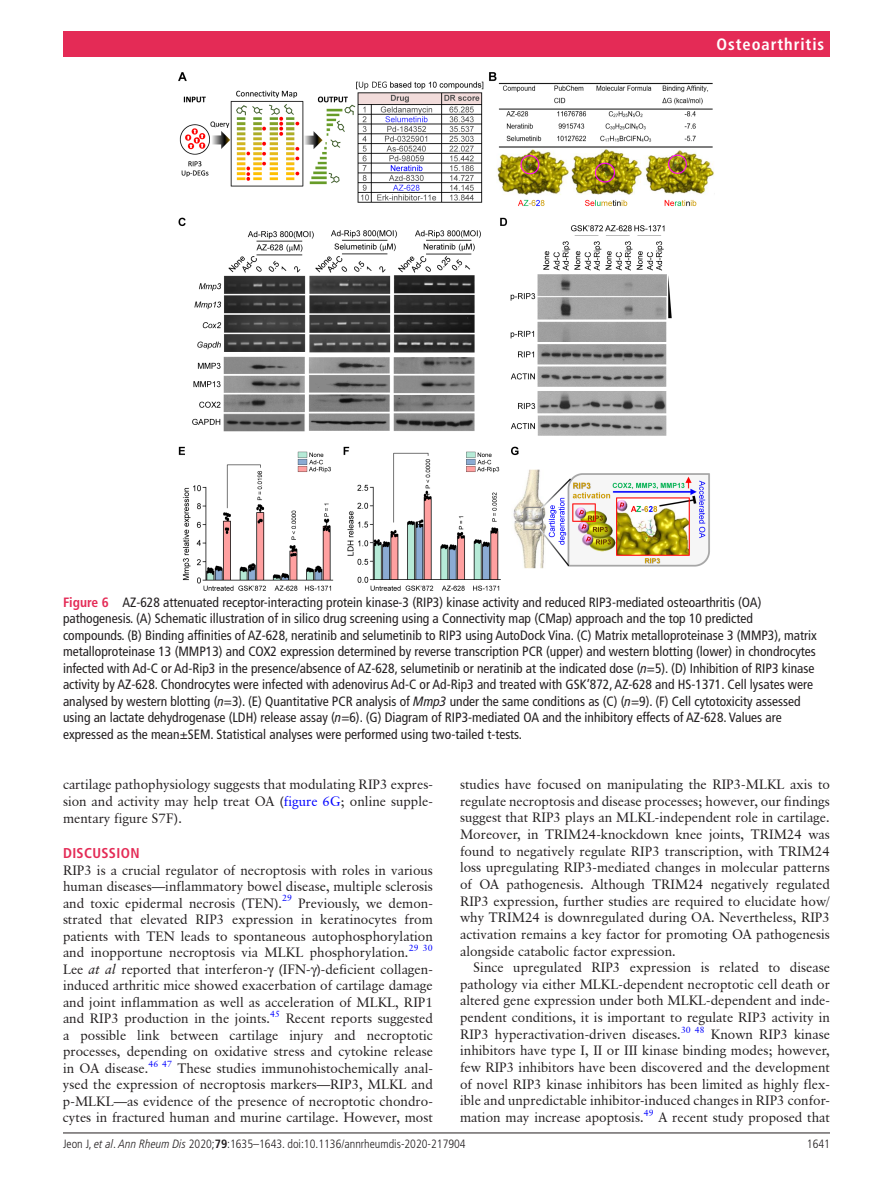
<style>
.page{position:relative;width:893px;height:1191px;background:#fff}
.page>*{position:absolute;margin:0;border:0;box-sizing:border-box;transform-origin:0 0}
.t1{font:700 condensed 16.5px "Frutiger LT Pro";letter-spacing:.055em;color:#fff}
.t2{font:700 condensed 14.25px "Frutiger LT Pro";letter-spacing:.025em;color:#e42b56}
.t3{font:13.5px/16.6px "Classical Garamond BT";color:#231f20;text-align:justify}
.t4{font:condensed 13.5px/16.5px "Frutiger LT Pro";color:#231f20}
.t5{font:300 condensed 12px "Frutiger LT Pro";color:#231f20}
.s1{font-weight:700;color:#e42b56}
.s2{font-style:italic}
.s3{color:#00f}
.s4{font-weight:700}
</style>
<div class="page">
<hr style="left:63px;top:1132px;width:767px;height:1px;background:#231f20">
<div style="left:63px;top:31px;width:767px;height:25px;background:#e42b56"></div>
<img style="left:178px;top:72px;width:536px;height:518px">
<p class="t1" style="left:717px;top:34px;width:109px">Osteoarthritis</p>
<p class="t4" style="left:63px;top:594px;width:755px"><span class="s1">Figure 6</span> AZ-628 attenuated receptor-interacting protein kinase-3 (RIP3) kinase activity and reduced RIP3-mediated osteoarthritis (OA) pathogenesis. (A) Schematic illustration of in silico drug screening using a Connectivity map (CMap) approach and the top 10 predicted compounds. (B) Binding affinities of AZ-628, neratinib and selumetinib to RIP3 using AutoDock Vina. (C) Matrix metalloproteinase 3 (MMP3), matrix metalloproteinase 13 (MMP13) and COX2 expression determined by reverse transcription PCR (upper) and western blotting (lower) in chondrocytes infected with Ad-C or Ad-Rip3 in the presence/absence of AZ-628, selumetinib or neratinib at the indicated dose (<span class="s2">n</span>=5). (D) Inhibition of RIP3 kinase activity by AZ-628. Chondrocytes were infected with adenovirus Ad-C or Ad-Rip3 and treated with GSK’872, AZ-628 and HS-1371. Cell lysates were analysed by western blotting (<span class="s2">n</span>=3). (E) Quantitative PCR analysis of <span class="s2">Mmp3</span> under the same conditions as (C) (<span class="s2">n</span>=9). (F) Cell cytotoxicity assessed using an lactate dehydrogenase (LDH) release assay (<span class="s2">n</span>=6). (G) Diagram of RIP3-mediated OA and the inhibitory effects of AZ-628. Values are expressed as the mean±SEM. Statistical analyses were performed using two-tailed t-tests.</p>
<p class="t3" style="left:63px;top:776px;width:371px">cartilage pathophysiology suggests that modulating RIP3 expres&shy;sion and activity may help treat OA (<span class="s3">figure 6G</span>; online supple&shy;mentary figure S7F).</p>
<p class="t2" style="left:63px;top:844px;width:78px">DISCUSSION</p>
<p class="t3" style="left:63px;top:861px;width:371px">RIP3 is a crucial regulator of necroptosis with roles in various human diseases—inflammatory bowel disease, multiple sclerosis and toxic epidermal necrosis (TEN).<sup>29</sup> Previously, we demon&shy;strated that elevated RIP3 expression in keratinocytes from patients with TEN leads to spontaneous autophosphorylation and inopportune necroptosis via MLKL phosphorylation.<sup>29</sup> <sup>30<br></sup>Lee <span class="s2">at al</span> reported that interferon- (IFN- )-deficient collagen&shy;induced arthritic mice showed exacerbation of cartilage damage and joint inflammation as well as acceleration of MLKL, RIP1 and RIP3 production in the joints.<sup>45</sup> Recent reports suggested a possible link between cartilage injury and necroptotic processes, depending on oxidative stress and cytokine release in OA disease.<sup>46</sup> <sup>47</sup> These studies immunohistochemically anal&shy;ysed the expression of necroptosis markers—RIP3, MLKL and p-MLKL—as evidence of the presence of necroptotic chondro&shy;cytes in fractured human and murine cartilage. However, most</p>
<p class="t3" style="left:460px;top:776px;width:371px">studies have focused on manipulating the RIP3-MLKL axis to regulate necroptosis and disease processes; however, our findings suggest that RIP3 plays an MLKL-independent role in cartilage.<br>Moreover, in TRIM24-knockdown knee joints, TRIM24 was found to negatively regulate RIP3 transcription, with TRIM24 loss upregulating RIP3-mediated changes in molecular patterns of OA pathogenesis. Although TRIM24 negatively regulated RIP3 expression, further studies are required to elucidate how/ why TRIM24 is downregulated during OA. Nevertheless, RIP3 activation remains a key factor for promoting OA pathogenesis alongside catabolic factor expression.</p>
<p class="t3" style="left:460px;top:959px;width:371px;text-indent:14px">Since upregulated RIP3 expression is related to disease pathology via either MLKL-dependent necroptotic cell death or altered gene expression under both MLKL-dependent and inde&shy;pendent conditions, it is important to regulate RIP3 activity in RIP3 hyperactivation-driven diseases.<sup>30</sup> <sup>48</sup> Known RIP3 kinase inhibitors have type I, II or III kinase binding modes; however, few RIP3 inhibitors have been discovered and the development of novel RIP3 kinase inhibitors has been limited as highly flex&shy;ible and unpredictable inhibitor-induced changes in RIP3 confor&shy;mation may increase apoptosis.<sup>49</sup> A recent study proposed that</p>
<p class="t5" style="left:63px;top:1136px;width:404px">Jeon J, <span class="s2">et al</span>. <span class="s2">Ann Rheum Dis</span> 2020;<span class="s4">79</span>:1635–1643. doi:10.1136/annrheumdis-2020-217904</p>
<p class="t5" style="left:807px;top:1136px;width:25px">1641</p>
</div>
